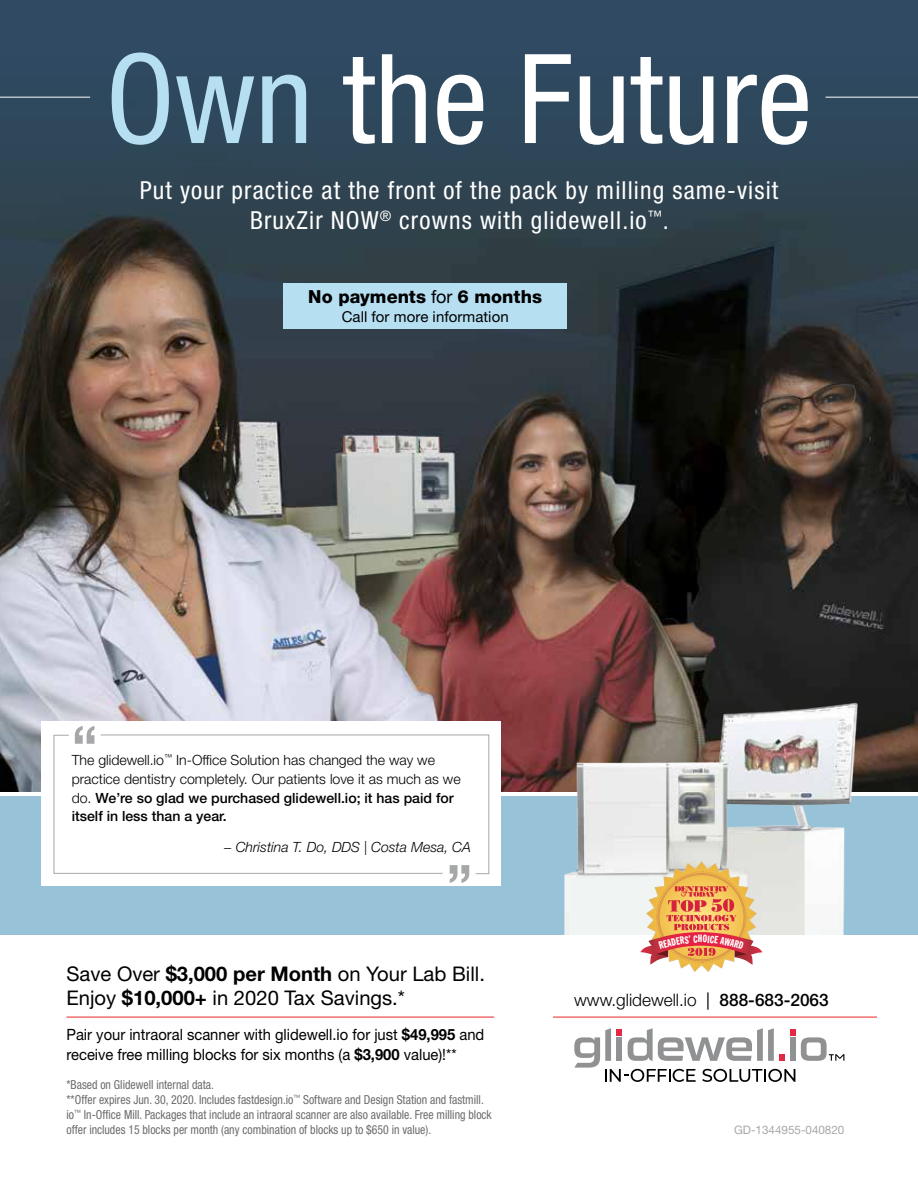
<style>
.page{position:relative;width:918px;height:1188px;background:#fff}
.page>*{position:absolute;margin:0;border:0;box-sizing:border-box;transform-origin:0 0}
.t1{font:condensed 124.35px "Helvetica Neue LT Std";color:#fff}
.t2{font:condensed 24.9px/29.8px "Helvetica Neue LT Std";letter-spacing:.045em;color:#fff;text-align:center}
.t3{font:20.25px/24.3px "Helvetica Neue LT Std";color:#000001}
.t4{font:800 18px "Helvetica Neue LT Std";color:#000001}
.t5{font:300 17.25px "Helvetica Neue LT Std";color:#000001}
.t6{font:15.6px/20.4px "Helvetica Neue LT Std";color:#000001;scale:.95 1}
.t7{font:15px "Helvetica Neue LT Std";letter-spacing:.005em;color:#000001}
.t8{font:300 14.1px/18.8px "Helvetica Neue LT Std";color:#000001}
.t9{font:italic 300 14.1px "Helvetica Neue LT Std";color:#000001}
.t10{font:condensed 12.45px/14.9px "Helvetica Neue LT Std";color:#6b6c6c;scale:.95 1}
.t11{font:11.7px "Helvetica Neue LT Std";color:#a6a7a8}
.t12{font:extra-condensed 10.5px "Franklin Gothic BT";color:#fff}
.s1{color:#b6e0f2}
.s2{font-weight:400}
.s3{font-weight:500}
.s4{font-weight:700}
</style>
<div class="page">
<div style="left:0;top:0;width:918px;height:791px;background:#2f4a62"></div>
<img style="left:0;top:96px;width:918px;height:695px">
<div style="left:0;top:796px;width:918px;height:139px;background:#98c2d7"></div>
<img style="left:547px;top:672px;width:327px;height:263px">
<hr style="left:66px;top:1017px;width:428px;height:1px;background:#e62823">
<svg style="left:574px;top:1028px;width:270px;height:54px"></svg>
<hr style="left:553px;top:1017px;width:324px;height:1px;background:#e62823">
<div style="left:41px;top:722px;width:460px;height:164px;background:#fff"></div>
<svg style="left:75px;top:726px;width:19px;height:8px"></svg>
<svg style="left:450px;top:874px;width:19px;height:9px"></svg>
<svg style="left:53px;top:734px;width:47px;height:140px"></svg>
<svg style="left:100px;top:734px;width:390px;height:140px"></svg>
<hr style="left:0;top:97px;width:90px;height:1px;background:#fff">
<hr style="left:825px;top:97px;width:93px;height:1px;background:#fff">
<div style="left:284px;top:283px;width:283px;height:46px;background:#b6e0f2"></div>
<svg style="left:640px;top:862px;width:122px;height:110px;background:#e8ac82"></svg>
<h1 class="t1" style="left:106px;top:27px;width:708px"><span class="s1">Own</span> the Future</h1>
<h2 class="t2" style="left:140px;top:175px;width:640px">Put your practice at the front of the pack by milling same-visit<br>BruxZir NOW<sup>®</sup> crowns with glidewell.io<sup>™</sup>.</h2>
<h3 class="t4" style="left:308px;top:285px;width:235px">No payments <span class="s2">for</span> 6 months</h3>
<p class="t7" style="left:342px;top:308px;width:168px">Call for more information</p>
<p class="t8" style="left:72px;top:750px;width:391px">The glidewell.io<sup>™</sup> In-Office Solution has changed the way we practice dentistry completely. Our patients love it as much as we do. <span class="s3">We’re so glad we purchased glidewell.io; it has paid for itself in less than a year.</span></p>
<p class="t9" style="left:223px;top:839px;width:249px">− Christina T. Do, DDS | Costa Mesa, CA</p>
<h3 class="t3" style="left:66px;top:961px;width:420px">Save Over <span class="s4">$3,000 per Month</span> on Your Lab Bill.<br>Enjoy <span class="s4">$10,000+</span> in 2020 Tax Savings.*</h3>
<p class="t6" style="left:66px;top:1024px;width:441px">Pair your intraoral scanner with glidewell.io for just <span class="s4">$49,995</span> and receive free milling blocks for six months (a <span class="s4">$3,900</span> value)!**</p>
<p class="t10" style="left:66px;top:1077px;width:449px">*Based on Glidewell internal data.<br>**Offer expires Jun. 30, 2020. Includes fastdesign.io<sup>™</sup> Software and Design Station and fastmill. io<sup>™</sup> In-Office Mill. Packages that include an intraoral scanner are also available. Free milling block offer includes 15 blocks per month (any combination of blocks up to $650 in value).</p>
<p class="t12" style="left:698px;top:933px;width:6px">H</p>
<h3 class="t5" style="left:574px;top:990px;width:256px">www.glidewell.io <span class="s2">|</span> <span class="s3">888-683-2063</span></h3>
<p class="t11" style="left:734px;top:1123px;width:112px">GD-1344955-040820</p>
</div>
